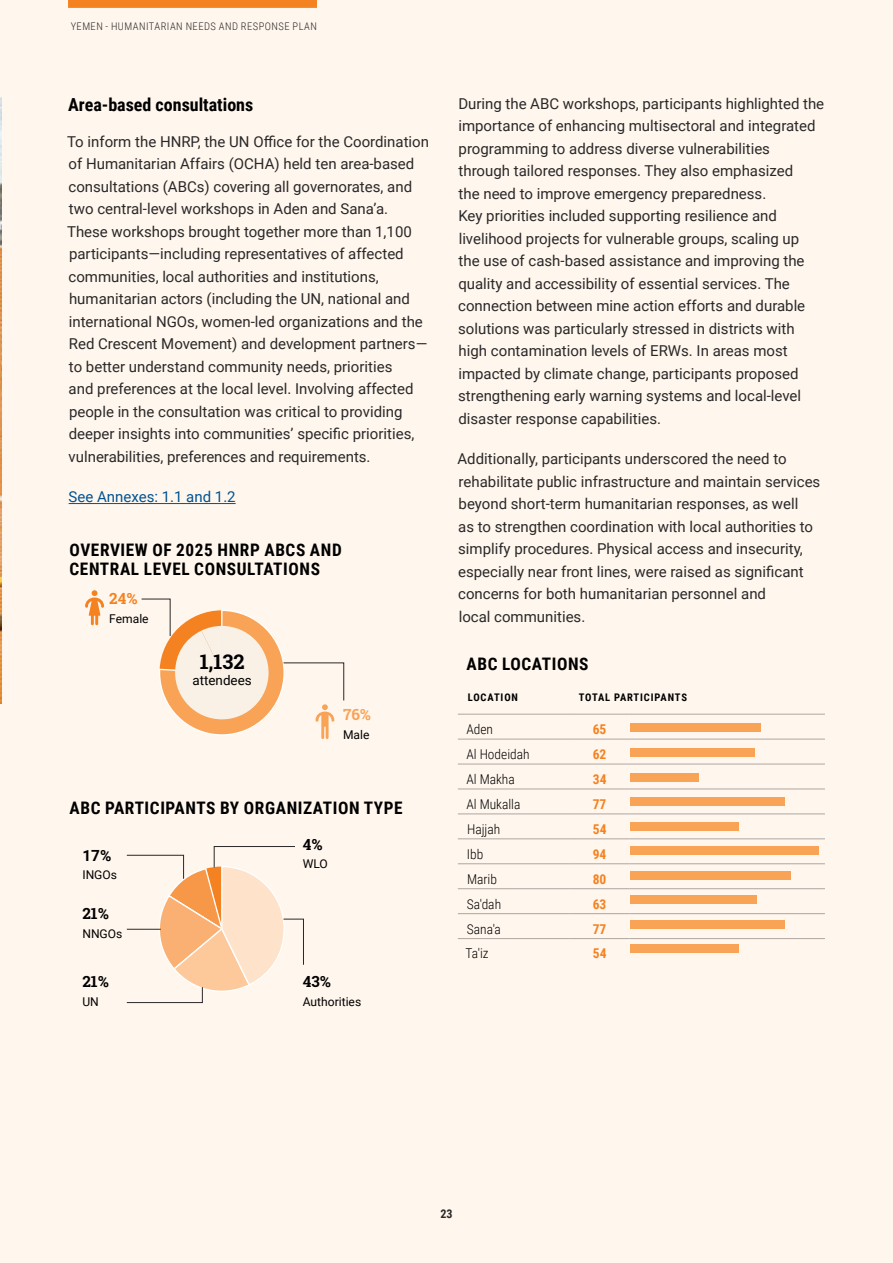
<style>
.page{position:relative;width:893px;height:1263px;background:#fff6ed}
.page>*{position:absolute;margin:0;border:0;box-sizing:border-box;transform-origin:0 0}
.t1{font:700 20.1px "Roboto Slab";color:#000}
.Heading_3{font:700 18px "Roboto Condensed";color:#000}
.Infographic_title{font:700 17.25px/19.5px "Roboto Condensed";letter-spacing:.035em;color:#000}
.t2{font:700 15.3px "Roboto Slab";color:#000}
.t3{font:700 15.3px "Roboto Slab";color:#f9a356}
.t4{font:700 15.3px "Roboto Slab";color:#f58220}
.t5{font:700 15.3px "Roboto";color:#000}
.Text_Body{font:15px/22.5px "Roboto";color:#292829}
.Text_Body-2{font:15px "Roboto";color:#005392}
.Text_Table{font:300 13.5px "Roboto Condensed";color:#000}
.Text_Table-2{font:700 13.5px "Roboto Condensed";color:#f58220}
.t6{font:13.35px "Roboto";color:#000}
.t7{font:12.15px "Roboto";color:#000}
.t8{font:700 12px "Roboto Condensed";color:#292829}
.t9{font:300 10.5px "Roboto Condensed";letter-spacing:.045em;color:#292829}
.Table_header{font:700 10.5px "Roboto Condensed";letter-spacing:.085em;color:#000}
.s1{font-family:"Roboto"}
</style>
<div class="page">
<div style="left:68px;top:0;width:249px;height:8px;background:#f58220"></div>
<hr style="left:0;top:97px;width:2px;height:607px;background:#009edb">
<img style="left:0;top:97px;width:1px;height:607px">
<hr style="left:69px;top:503px;width:167px;height:1px;background:#005392">
<hr style="left:458px;top:714px;width:112px;height:1px;background:#aea6a1">
<hr style="left:570px;top:714px;width:59px;height:1px;background:#aea6a1">
<hr style="left:629px;top:714px;width:196px;height:1px;background:#aea6a1">
<hr style="left:458px;top:739px;width:112px;height:1px;background:#aea6a1">
<hr style="left:570px;top:739px;width:59px;height:1px;background:#aea6a1">
<hr style="left:629px;top:739px;width:196px;height:1px;background:#aea6a1">
<hr style="left:458px;top:764px;width:112px;height:1px;background:#aea6a1">
<hr style="left:570px;top:764px;width:59px;height:1px;background:#aea6a1">
<hr style="left:629px;top:764px;width:196px;height:1px;background:#aea6a1">
<hr style="left:458px;top:789px;width:112px;height:1px;background:#aea6a1">
<hr style="left:570px;top:789px;width:59px;height:1px;background:#aea6a1">
<hr style="left:629px;top:789px;width:196px;height:1px;background:#aea6a1">
<hr style="left:458px;top:814px;width:112px;height:1px;background:#aea6a1">
<hr style="left:570px;top:814px;width:59px;height:1px;background:#aea6a1">
<hr style="left:629px;top:814px;width:196px;height:1px;background:#aea6a1">
<hr style="left:458px;top:838px;width:112px;height:1px;background:#aea6a1">
<hr style="left:570px;top:838px;width:59px;height:1px;background:#aea6a1">
<hr style="left:629px;top:838px;width:196px;height:1px;background:#aea6a1">
<hr style="left:458px;top:863px;width:112px;height:1px;background:#aea6a1">
<hr style="left:570px;top:863px;width:59px;height:1px;background:#aea6a1">
<hr style="left:629px;top:863px;width:196px;height:1px;background:#aea6a1">
<hr style="left:458px;top:888px;width:112px;height:1px;background:#aea6a1">
<hr style="left:570px;top:888px;width:59px;height:1px;background:#aea6a1">
<hr style="left:629px;top:888px;width:196px;height:1px;background:#aea6a1">
<hr style="left:458px;top:913px;width:112px;height:1px;background:#aea6a1">
<hr style="left:570px;top:913px;width:59px;height:1px;background:#aea6a1">
<hr style="left:629px;top:913px;width:196px;height:1px;background:#aea6a1">
<hr style="left:458px;top:938px;width:112px;height:1px;background:#aea6a1">
<hr style="left:570px;top:938px;width:59px;height:1px;background:#aea6a1">
<hr style="left:629px;top:938px;width:196px;height:1px;background:#aea6a1">
<div style="left:160px;top:610px;width:124px;height:125px;background:#f9a356;border-radius:62px"></div>
<svg style="left:141px;top:598px;width:128px;height:121px"></svg>
<svg style="left:126px;top:846px;width:178px;height:157px"></svg>
<svg style="left:85px;top:590px;width:19px;height:35px"></svg>
<svg style="left:283px;top:662px;width:61px;height:77px"></svg>
<div style="left:630px;top:724px;width:130px;height:8px;background:#f9a356"></div>
<div style="left:630px;top:748px;width:124px;height:9px;background:#f9a356"></div>
<div style="left:630px;top:773px;width:68px;height:8px;background:#f9a356"></div>
<div style="left:630px;top:797px;width:154px;height:9px;background:#f9a356"></div>
<div style="left:630px;top:822px;width:108px;height:8px;background:#f9a356"></div>
<div style="left:630px;top:846px;width:188px;height:9px;background:#f9a356"></div>
<div style="left:630px;top:871px;width:160px;height:8px;background:#f9a356"></div>
<div style="left:630px;top:895px;width:126px;height:9px;background:#f9a356"></div>
<div style="left:630px;top:920px;width:154px;height:9px;background:#f9a356"></div>
<div style="left:630px;top:945px;width:108px;height:8px;background:#f9a356"></div>
<p class="t9" style="left:71px;top:19px;width:246px">Yemen - HUMAN ITARIAN NEEDS AN D RESPONSE PLAN</p>
<p class="Heading_3" style="left:68px;top:92px;width:187px">Area-based consultations</p>
<p class="Text_Body" style="left:67px;top:130px;width:363px">To inform the HNRP, the UN Office for the Coordination of Humanitarian Affairs (OCHA) held ten area-based consultations (ABCs) covering all governorates, and two central-level workshops in Aden and Sana’a.<br>These workshops brought together more than 1,100 participants—including representatives of affected communities, local authorities and institutions, humanitarian actors (including the UN, national and international NGOs, women-led organizations and the Red Crescent Movement) and development partners— to better understand community needs, priorities<br>and preferences at the local level. Involving affected people in the consultation was critical to providing deeper insights into communities’ specific priorities, vulnerabilities, preferences and requirements.</p>
<p class="Text_Body-2" style="left:69px;top:487px;width:169px">See Annexes: 1.1 and 1.2</p>
<p class="Infographic_title" style="left:70px;top:539px;width:274px">OVERVIEW OF 2025 HNRP ABCS AND<br>CENTRAL LEVEL CONSULTATIONS</p>
<p class="t4" style="left:109px;top:588px;width:30px">24<span class="s1">%</span></p>
<p class="t7" style="left:109px;top:610px;width:41px">Female</p>
<p class="t1" style="left:200px;top:648px;width:46px">1,132</p>
<p class="t6" style="left:192px;top:671px;width:61px">attendees</p>
<p class="t3" style="left:343px;top:704px;width:30px">76<span class="s1">%</span></p>
<p class="t7" style="left:343px;top:726px;width:28px">Male</p>
<p class="Infographic_title" style="left:70px;top:797px;width:335px">ABC PARTICIPANTS BY ORGANIZATION TYPE</p>
<p class="t5" style="left:82px;top:844px;width:30px">17%</p>
<p class="t7" style="left:82px;top:866px;width:36px">INGOs</p>
<p class="t2" style="left:82px;top:903px;width:28px">21<span class="s1">%</span></p>
<p class="t7" style="left:82px;top:925px;width:41px">NNGOs</p>
<p class="t2" style="left:82px;top:971px;width:28px">21<span class="s1">%</span></p>
<p class="t7" style="left:82px;top:993px;width:18px">UN</p>
<p class="t2" style="left:303px;top:834px;width:21px">4<span class="s1">%</span></p>
<p class="t7" style="left:303px;top:856px;width:27px">WLO</p>
<p class="t2" style="left:303px;top:971px;width:30px">43<span class="s1">%</span></p>
<p class="t7" style="left:303px;top:993px;width:60px">Authorities</p>
<p class="Text_Body" style="left:458px;top:92px;width:368px">During the ABC workshops, participants highlighted the importance of enhancing multisectoral and integrated programming to address diverse vulnerabilities through tailored responses. They also emphasized<br>the need to improve emergency preparedness.<br>Key priorities included supporting resilience and livelihood projects for vulnerable groups, scaling up<br>the use of cash-based assistance and improving the quality and accessibility of essential services. The connection between mine action efforts and durable solutions was particularly stressed in districts with high contamination levels of ERWs. In areas most impacted by climate change, participants proposed strengthening early warning systems and local-level disaster response capabilities.</p>
<p class="Text_Body" style="left:457px;top:447px;width:364px">Additionally, participants underscored the need to rehabilitate public infrastructure and maintain services beyond short-term humanitarian responses, as well<br>as to strengthen coordination with local authorities to simplify procedures. Physical access and insecurity, especially near front lines, were raised as significant concerns for both humanitarian personnel and<br>local communities.</p>
<p class="Infographic_title" style="left:467px;top:654px;width:124px">ABC LOCATIONS</p>
<p class="Table_header" style="left:468px;top:690px;width:52px">LOCATION</p>
<p class="Table_header" style="left:579px;top:690px;width:110px">TOTAL PARTICIPANTS</p>
<p class="Text_Table" style="left:466px;top:720px;width:28px">Aden</p>
<p class="Text_Table-2" style="left:593px;top:720px;width:15px">65</p>
<p class="Text_Table" style="left:466px;top:745px;width:65px">Al Hodeidah</p>
<p class="Text_Table-2" style="left:593px;top:745px;width:15px">62</p>
<p class="Text_Table" style="left:466px;top:770px;width:50px">Al Makha</p>
<p class="Text_Table-2" style="left:593px;top:770px;width:15px">34</p>
<p class="Text_Table" style="left:466px;top:795px;width:56px">Al Mukalla</p>
<p class="Text_Table-2" style="left:593px;top:795px;width:15px">77</p>
<p class="Text_Table" style="left:467px;top:819px;width:35px">Hajjah</p>
<p class="Text_Table-2" style="left:593px;top:819px;width:15px">54</p>
<p class="Text_Table" style="left:467px;top:844px;width:18px">Ibb</p>
<p class="Text_Table-2" style="left:593px;top:844px;width:15px">94</p>
<p class="Text_Table" style="left:467px;top:869px;width:31px">Marib</p>
<p class="Text_Table-2" style="left:593px;top:869px;width:15px">80</p>
<p class="Text_Table" style="left:467px;top:894px;width:36px">Sa'dah</p>
<p class="Text_Table-2" style="left:593px;top:894px;width:15px">63</p>
<p class="Text_Table" style="left:467px;top:919px;width:36px">Sana'a</p>
<p class="Text_Table-2" style="left:593px;top:919px;width:15px">77</p>
<p class="Text_Table" style="left:466px;top:944px;width:25px">Ta'iz</p>
<p class="Text_Table-2" style="left:593px;top:944px;width:15px">54</p>
<p class="t8" style="left:440px;top:1205px;width:14px">23</p>
</div>
